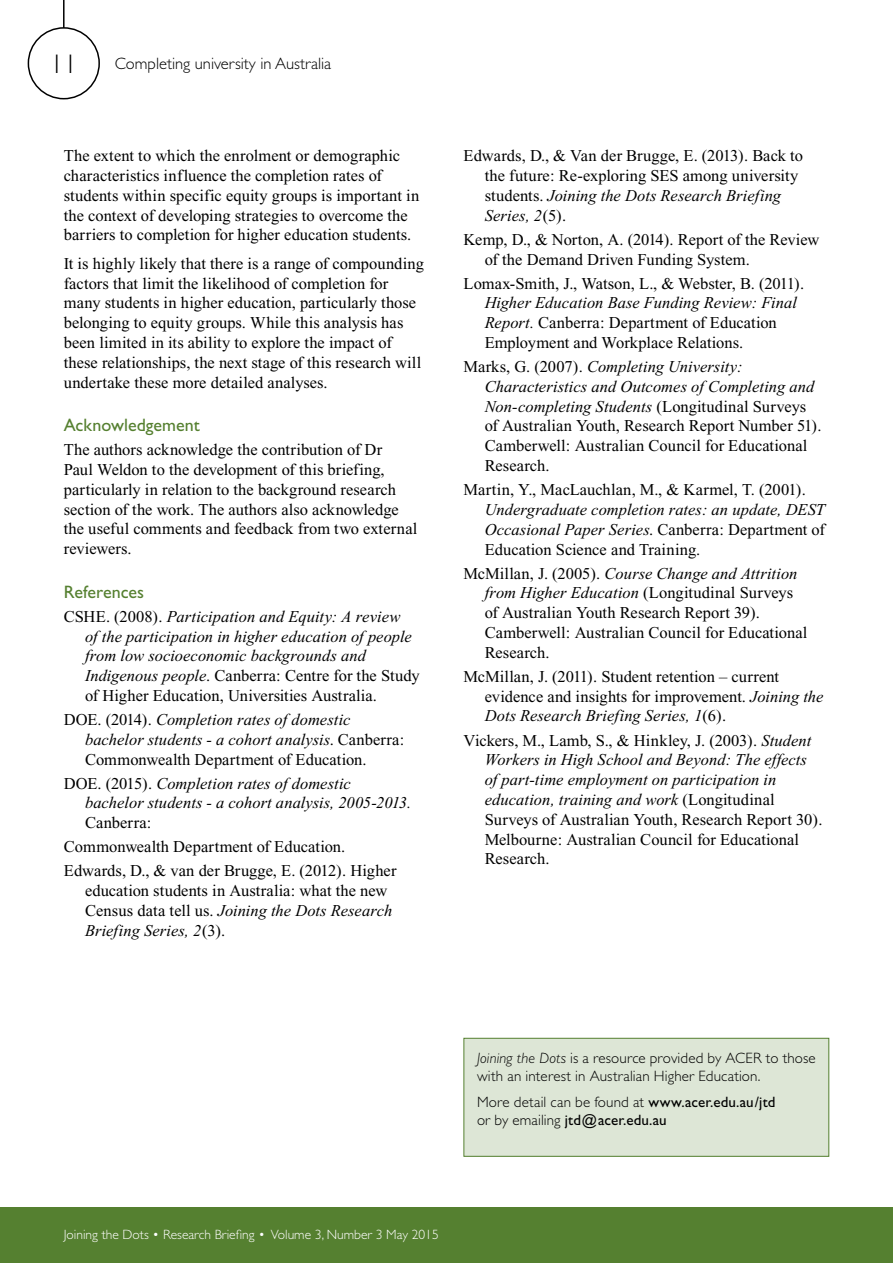
<style>
.page{position:relative;width:893px;height:1263px;background:#fff}
.page>*{position:absolute;margin:0;border:0;box-sizing:border-box;transform-origin:0 0}
.t1{font:300 27px "Gill Sans";color:#000}
.t2{font:18px "Gill Sans";color:#558030}
.t3{font:16.5px/19.8px "Times New Roman";color:#000}
.t4{font:italic 16.5px/19.8px "Times New Roman";color:#000}
.t5{font:300 16.5px "Gill Sans";color:#000}
.t6{font:300 15px/18px "Gill Sans";letter-spacing:.01em;color:#000}
.t7{font:300 13.5px "Gill Sans";color:#fff}
.s1{font-style:normal}
.s2{font-style:italic}
.s3{font-weight:400}
</style>
<div class="page">
<div style="left:0;top:1208px;width:893px;height:55px;background:#558030"></div>
<hr style="left:63px;top:0;width:2px;height:38px;background:#000">
<div style="left:28px;top:28px;width:71px;height:71px;background:#fff;border-radius:50%"></div>
<div style="left:28px;top:27px;width:72px;height:72px;border:2px solid #000;border-radius:50%"></div>
<div style="left:464px;top:1038px;width:365px;height:118px;background:#dde6d6"></div>
<div style="left:463px;top:1038px;width:366px;height:119px;border:1px solid #558030"></div>
<h1 class="t1" style="left:50px;top:49px;width:28px">11</h1>
<p class="t5" style="left:115px;top:55px;width:218px">Completing university in Australia</p>
<p class="t3" style="left:64px;top:146px;width:357px">The extent to which the enrolment or demographic characteristics influence the completion rates of students within specific equity groups is important in the context of developing strategies to overcome the barriers to completion for higher education students.</p>
<p class="t3" style="left:64px;top:254px;width:362px">It is highly likely that there is a range of compounding factors that limit the likelihood of completion for many students in higher education, particularly those belonging to equity groups. While this analysis has been limited in its ability to explore the impact of these relationships, the next stage of this research will undertake these more detailed analyses.</p>
<p class="t2" style="left:64px;top:415px;width:138px">Acknowledgement</p>
<p class="t3" style="left:64px;top:440px;width:355px">The authors acknowledge the contribution of Dr<br>Paul Weldon to the development of this briefing, particularly in relation to the background research section of the work. The authors also acknowledge the useful comments and feedback from two external reviewers.</p>
<p class="t2" style="left:64px;top:581px;width:82px">References</p>
<p class="t4" style="left:85px;top:607px;width:336px;text-indent:-21px"><span class="s1">CSHE. (2008).</span> Participation and Equity: A review<br>of the participation in higher education of people from low socioeconomic backgrounds and Indigenous people<span class="s1">. Canberra: Centre for the Study of Higher Education, Universities Australia.</span></p>
<p class="t4" style="left:85px;top:710px;width:321px;text-indent:-21px"><span class="s1">DOE. (2014).</span> Completion rates of domestic bachelor students - a cohort analysis<span class="s1">. Canberra:<br>Commonwealth Department of Education.</span></p>
<p class="t4" style="left:85px;top:774px;width:328px;text-indent:-21px"><span class="s1">DOE. (2015).</span> Completion rates of domestic bachelor students - a cohort analysis, 2005-2013.</p>
<p class="t3" style="left:64px;top:811px;width:334px;line-height:24px;text-indent:21px">Canberra:<br>Commonwealth Department of Education.<br>Edwards, D., &amp; van der Brugge, E. (2012). Higher</p>
<p class="t3" style="left:85px;top:881px;width:309px">education students in Australia: what the new<br>Census data tell us. <span class="s2">Joining the Dots Research<br>Briefing Series, 2</span>(3).</p>
<p class="t3" style="left:485px;top:146px;width:320px;text-indent:-21px">Edwards, D., &amp; Van der Brugge, E. (2013). Back to the future: Re-exploring SES among university students. <span class="s2">Joining the Dots Research Briefing Series, 2</span>(5).</p>
<p class="t3" style="left:485px;top:230px;width:336px;text-indent:-21px">Kemp, D., &amp; Norton, A. (2014). Report of the Review of the Demand Driven Funding System.</p>
<p class="t3" style="left:463px;top:273px;width:342px">Lomax-Smith, J., Watson, L., &amp; Webster, B. (2011).</p>
<p class="t3" style="left:485px;top:293px;width:314px"><span class="s2">Higher Education Base Funding Review: Final<br>Report.</span> Canberra: Department of Education<br>Employment and Workplace Relations.</p>
<p class="t3" style="left:485px;top:357px;width:338px;text-indent:-21px">Marks, G. (2007). <span class="s2">Completing University:<br>Characteristics and Outcomes of Completing and Non-completing Students</span> (Longitudinal Surveys of Australian Youth, Research Report Number 51).<br>Camberwell: Australian Council for Educational Research.</p>
<p class="t3" style="left:463px;top:480px;width:344px">Martin, Y., MacLauchlan, M., &amp; Karmel, T. (2001).</p>
<p class="t4" style="left:485px;top:500px;width:342px;text-align:justify">Undergraduate completion rates: an update, DEST Occasional Paper Series<span class="s1">. Canberra: Department of Education Science and Training.</span></p>
<p class="t3" style="left:485px;top:563px;width:324px;text-indent:-21px">McMillan, J. (2005). <span class="s2">Course Change and Attrition from Higher Education</span> (Longitudinal Surveys of Australian Youth Research Report 39).<br>Camberwell: Australian Council for Educational Research.</p>
<p class="t3" style="left:485px;top:667px;width:340px;text-indent:-21px">McMillan, J. (2011). Student retention – current evidence and insights for improvement. <span class="s2">Joining the<br>Dots Research Briefing Series, 1</span>(6).</p>
<p class="t3" style="left:485px;top:730px;width:339px;text-indent:-21px">Vickers, M., Lamb, S., &amp; Hinkley, J. (2003). <span class="s2">Student Workers in High School and Beyond: The effects of part-time employment on participation in education, training and work</span> (Longitudinal Surveys of Australian Youth, Research Report 30).<br>Melbourne: Australian Council for Educational Research.</p>
<p class="t6" style="left:477px;top:1049px;width:340px"><span class="s2">Joining the Dots</span> is a resource provided by ACER to those with an interest in Australian Higher Education.</p>
<p class="t6" style="left:477px;top:1093px;width:300px">More detail can be found at <span class="s3">www.acer.edu.au/jtd </span>or by emailing <span class="s3">jtd@acer.edu.au</span></p>
<p class="t7" style="left:64px;top:1226px;width:376px">Joining the Dots • Research Briefing • Volume 3, Number 3 May 2015</p>
</div>
